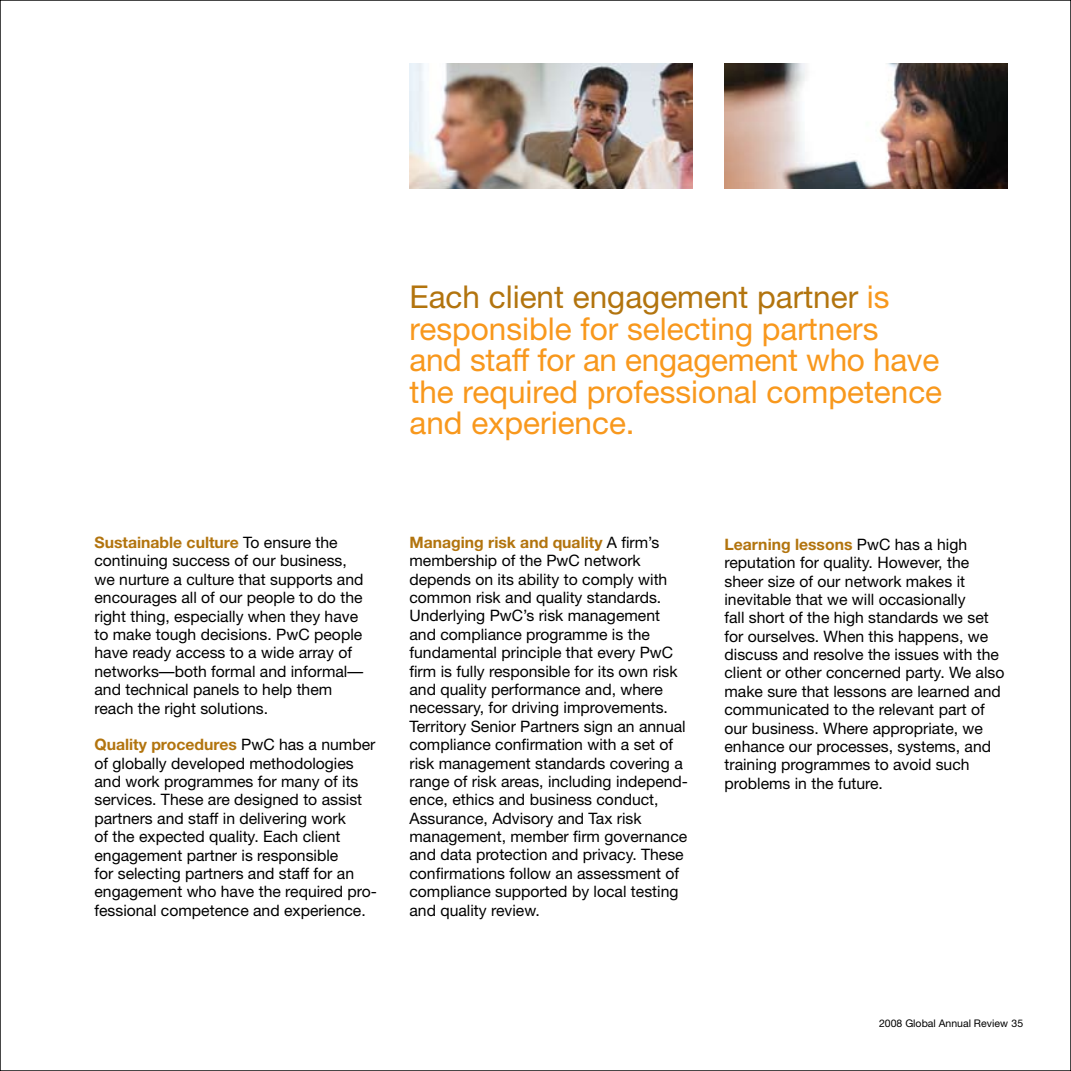
<style>
.page{position:relative;width:1071px;height:1071px;background:#fff}
.page>*{position:absolute;margin:0;border:0;box-sizing:border-box;transform-origin:0 0}
.t1{font:31.5px/31.5px "Helvetica Neue";color:#f8981d}
.t2{font:15.75px/18.4px "Helvetica Neue";color:#000}
.t3{font:10.5px "Helvetica Neue";color:#000}
.s1{color:#b2740e}
.s2{font-weight:700;color:#b2740e}
</style>
<div class="page">
<img style="left:724px;top:63px;width:284px;height:126px">
<img style="left:410px;top:63px;width:283px;height:126px">
<h1 class="t1" style="left:410px;top:281px;width:534px"><span class="s1">Each client engagement partner</span> is responsible for selecting partners<br>and staff for an engagement who have the required professional competence and experience.</h1>
<p class="t2" style="left:94px;top:533px;width:270px"><span class="s2">Sustainable culture</span> To ensure the continuing success of our business, we nurture a culture that supports and encourages all of our people to do the right thing, especially when they have to make tough decisions. PwC people have ready access to a wide array of networks—both formal and informal— and technical panels to help them reach the right solutions.</p>
<p class="t2" style="left:94px;top:735px;width:284px"><span class="s2">Quality procedures</span> PwC has a number of globally developed methodologies and work programmes for many of its services. These are designed to assist partners and staff in delivering work<br>of the expected quality. Each client engagement partner is responsible<br>for selecting partners and staff for an engagement who have the required pro&shy;fessional competence and experience.</p>
<p class="t2" style="left:410px;top:533px;width:280px"><span class="s2">Managing risk and quality</span> A firm’s membership of the PwC network depends on its ability to comply with common risk and quality standards.<br>Underlying PwC’s risk management and compliance programme is the fundamental principle that every PwC firm is fully responsible for its own risk and quality performance and, where necessary, for driving improvements.<br>Territory Senior Partners sign an annual compliance confirmation with a set of risk management standards covering a range of risk areas, including independ&shy;ence, ethics and business conduct, Assurance, Advisory and Tax risk management, member firm governance and data protection and privacy. These confirmations follow an assessment of compliance supported by local testing and quality review.</p>
<p class="t2" style="left:724px;top:535px;width:282px"><span class="s2">Learning lessons</span> PwC has a high reputation for quality. However, the sheer size of our network makes it inevitable that we will occasionally<br>fall short of the high standards we set for ourselves. When this happens, we discuss and resolve the issues with the client or other concerned party. We also make sure that lessons are learned and communicated to the relevant part of our business. Where appropriate, we enhance our processes, systems, and training programmes to avoid such problems in the future.</p>
<p class="t3" style="left:879px;top:1017px;width:146px">2008 Global Annual Review 35</p>
</div>
